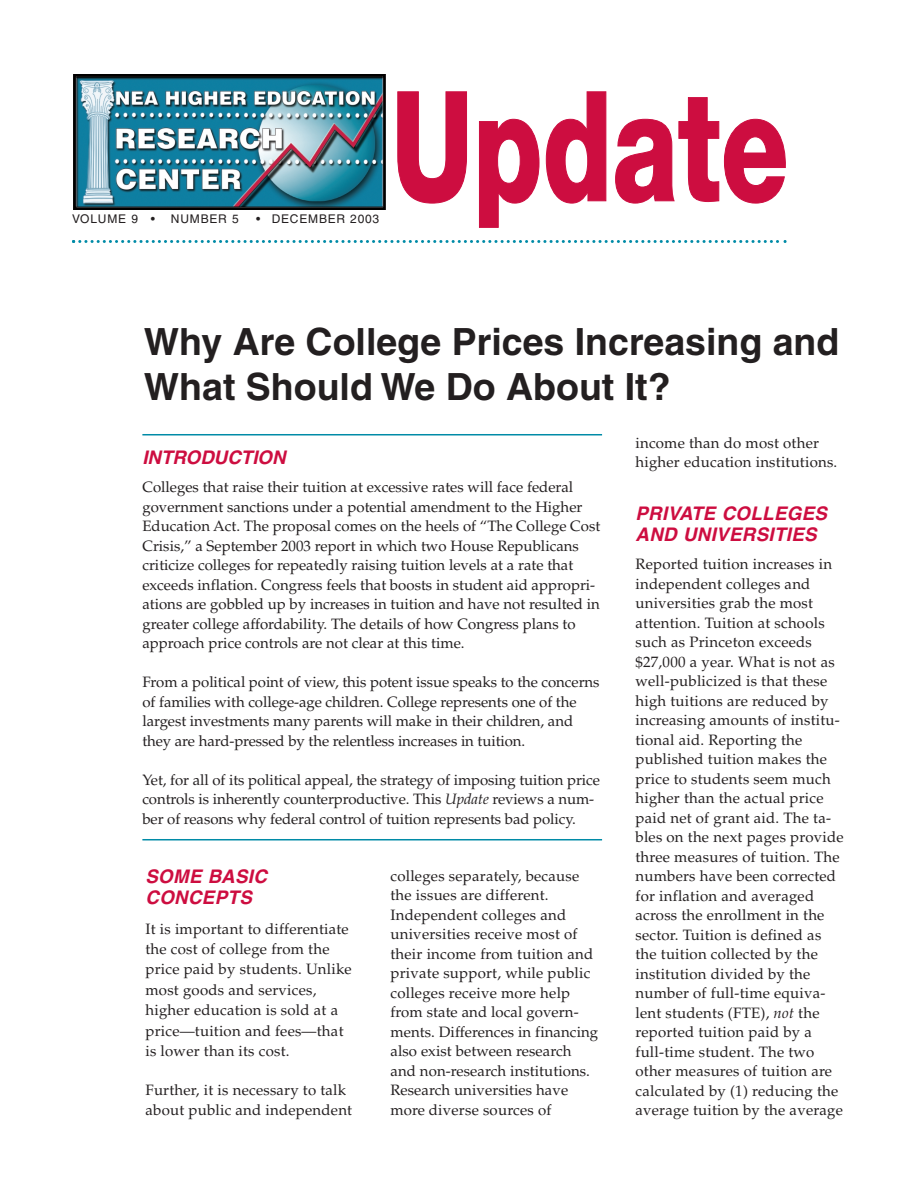
<style>
.page{position:relative;width:918px;height:1188px;background:#fff}
.page>*{position:absolute;margin:0;border:0;box-sizing:border-box;transform-origin:0 0}
.t1{font:700 37.5px/45px "Helvetica";color:#231f20}
.t2{font:italic 700 18.75px/21px "Helvetica";letter-spacing:.015em;color:#cd0d40}
.t3{font:15px/19.5px "Palatino";letter-spacing:.015em;color:#231f20}
.t4{font:15px/19.5px "Palatino";letter-spacing:-.005em;color:#231f20}
.t5{font:12px "Helvetica";letter-spacing:.065em;color:#231f20}
.s1{font-style:italic}
</style>
<div class="page">
<svg style="left:72px;top:240px;width:715px;height:3px"></svg>
<img style="left:73px;top:75px;width:312px;height:135px">
<svg style="left:397px;top:91px;width:70px;height:112px"></svg>
<svg style="left:479px;top:119px;width:60px;height:109px"></svg>
<svg style="left:546px;top:91px;width:60px;height:112px"></svg>
<svg style="left:615px;top:97px;width:171px;height:106px"></svg>
<hr style="left:142px;top:434px;width:460px;height:1px;background:#008ba7">
<hr style="left:142px;top:839px;width:460px;height:1px;background:#008ba7">
<p class="t5" style="left:72px;top:214px;width:85px">VOLUME 9 •</p>
<p class="t5" style="left:171px;top:214px;width:69px">NUMBER 5</p>
<p class="t5" style="left:256px;top:214px;width:125px">• DECEMBER 2003</p>
<h1 class="t1" style="left:144px;top:323px;width:697px">Why Are College Prices Increasing and<br>What Should We Do About It?</h1>
<p class="t2" style="left:142px;top:449px;width:145px">INTRODUCTION</p>
<p class="t3" style="left:142px;top:479px;width:460px">Colleges that raise their tuition at excessive rates will face federal government sanctions under a potential amendment to the Higher Education Act. The proposal comes on the heels of “The College Cost Crisis,” a September 2003 report in which two House Republicans criticize colleges for repeatedly raising tuition levels at a rate that exceeds inflation. Congress feels that boosts in student aid appropri&shy;ations are gobbled up by increases in tuition and have not resulted in greater college affordability. The details of how Congress plans to approach price controls are not clear at this time.</p>
<p class="t4" style="left:142px;top:674px;width:459px">From a political point of view, this potent issue speaks to the concerns of families with college-age children. College represents one of the largest investments many parents will make in their children, and they are hard-pressed by the relentless increases in tuition.</p>
<p class="t4" style="left:142px;top:772px;width:459px">Yet, for all of its political appeal, the strategy of imposing tuition price controls is inherently counterproductive. This <span class="s1">Update</span> reviews a num&shy;ber of reasons why federal control of tuition represents bad policy.</p>
<p class="t2" style="left:146px;top:868px;width:123px">SOME BASIC<br>CONCEPTS</p>
<p class="t3" style="left:146px;top:920px;width:208px;line-height:20.4px">It is important to differentiate the cost of college from the price paid by students. Unlike most goods and services, higher education is sold at a price—tuition and fees—that is lower than its cost.</p>
<p class="t3" style="left:146px;top:1082px;width:208px">Further, it is necessary to talk about public and independent</p>
<p class="t3" style="left:390px;top:868px;width:209px">colleges separately, because the issues are different.<br>Independent colleges and universities receive most of their income from tuition and private support, while public colleges receive more help from state and local govern&shy;ments. Differences in financing also exist between research and non-research institutions.<br>Research universities have more diverse sources of</p>
<p class="t3" style="left:635px;top:435px;width:203px">income than do most other higher education institutions.</p>
<p class="t2" style="left:636px;top:505px;width:193px">PRIVATE COLLEGES<br>AND UNIVERSITIES</p>
<p class="t3" style="left:636px;top:556px;width:210px">Reported tuition increases in independent colleges and universities grab the most attention. Tuition at schools such as Princeton exceeds $27,000 a year. What is not as well-publicized is that these high tuitions are reduced by increasing amounts of institu&shy;tional aid. Reporting the published tuition makes the price to students seem much higher than the actual price paid net of grant aid. The ta&shy;bles on the next pages provide three measures of tuition. The numbers have been corrected for inflation and averaged across the enrollment in the sector. Tuition is defined as the tuition collected by the institution divided by the number of full-time equiva&shy;lent students (FTE), <span class="s1">not</span> the reported tuition paid by a full-time student. The two other measures of tuition are calculated by (1) reducing the average tuition by the average</p>
</div>
